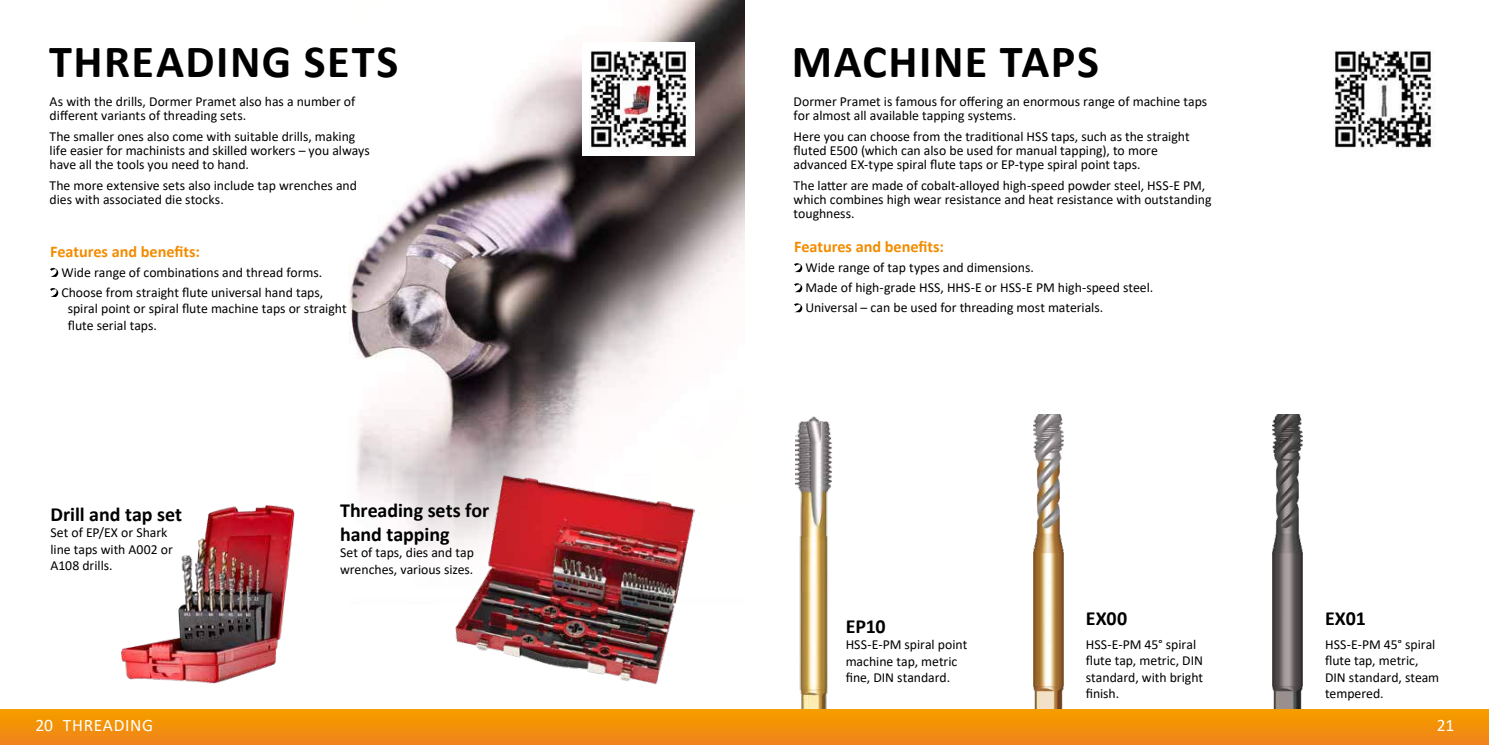
<style>
.page{position:relative;width:1489px;height:745px;background:#fff}
.page>*{position:absolute;margin:0;border:0;box-sizing:border-box;transform-origin:0 0}
.t1{font:700 46.25px "Calibri";letter-spacing:.03em;color:#000}
.t2{font:700 20px/24px "Calibri";letter-spacing:-.005em;color:#000}
.t3{font:17.5px "Calibri";letter-spacing:.04em;color:#fff}
.t4{font:700 16.25px "Calibri";letter-spacing:-.005em;color:#f28c00}
.t5{font:13.75px/16.5px "Calibri";color:#000}
</style>
<div class="page">
<img style="left:795px;top:416px;width:37px;height:293px">
<img style="left:1033px;top:414px;width:30px;height:295px">
<img style="left:1272px;top:414px;width:30px;height:295px">
<img style="left:349px;top:0;width:395px;height:547px">
<img style="left:582px;top:43px;width:112px;height:112px">
<img style="left:1333px;top:50px;width:101px;height:98px">
<img style="left:121px;top:505px;width:174px;height:179px">
<img style="left:456px;top:459px;width:238px;height:226px">
<svg style="left:50px;top:268px;width:8px;height:9px"></svg>
<svg style="left:50px;top:288px;width:8px;height:9px"></svg>
<svg style="left:794px;top:263px;width:8px;height:9px"></svg>
<svg style="left:794px;top:283px;width:8px;height:9px"></svg>
<svg style="left:794px;top:303px;width:8px;height:9px"></svg>
<svg style="left:0;top:709px;width:1488px;height:35px;background:#f2900a"></svg>
<h1 class="t1" style="left:49px;top:29px;width:351px">THREADING SETS</h1>
<h1 class="t1" style="left:791px;top:29px;width:308px">MACHINE TAPS</h1>
<p class="t5" style="left:50px;top:94px;width:307px;line-height:14px">As with the drills, Dormer Pramet also has a number of different variants of threading sets.</p>
<p class="t5" style="left:50px;top:129px;width:322px;line-height:14px">The smaller ones also come with suitable drills, making life easier for machinists and skilled workers – you always have all the tools you need to hand.</p>
<p class="t5" style="left:50px;top:178px;width:309px;line-height:14px">The more extensive sets also include tap wrenches and dies with associated die stocks.</p>
<p class="t4" style="left:50px;top:240px;width:151px">Features and benefits:</p>
<p class="t5" style="left:61px;top:262px;width:263px;line-height:20px">Wide range of combinations and thread forms.<br>Choose from straight flute universal hand taps,</p>
<p class="t5" style="left:68px;top:300px;width:280px">spiral point or spiral flute machine taps or straight flute serial taps.</p>
<h2 class="t2" style="left:50px;top:501px;width:133px">Drill and tap set</h2>
<p class="t5" style="left:50px;top:523px;width:124px">Set of EP/EX or Shark line taps with A002 or<br>A108 drills.</p>
<h2 class="t2" style="left:340px;top:497px;width:151px">Threading sets for hand tapping</h2>
<p class="t5" style="left:340px;top:543px;width:135px">Set of taps, dies and tap wrenches, various sizes.</p>
<p class="t5" style="left:793px;top:94px;width:415px;line-height:14px">Dormer Pramet is famous for offering an enormous range of machine taps for almost all available tapping systems.</p>
<p class="t5" style="left:793px;top:129px;width:397px;line-height:14px">Here you can choose from the traditional HSS taps, such as the straight fluted E500 (which can also be used for manual tapping), to more advanced EX-type spiral flute taps or EP-type spiral point taps.</p>
<p class="t5" style="left:793px;top:178px;width:419px;line-height:14px">The latter are made of cobalt-alloyed high-speed powder steel, HSS-E PM, which combines high wear resistance and heat resistance with outstanding toughness.</p>
<p class="t4" style="left:794px;top:235px;width:151px">Features and benefits:</p>
<p class="t5" style="left:805px;top:257px;width:349px;line-height:20px">Wide range of tap types and dimensions.<br>Made of high-grade HSS, HHS-E or HSS-E PM high-speed steel.<br>Universal – can be used for threading most materials.</p>
<h2 class="t2" style="left:845px;top:613px;width:41px">EP10</h2>
<p class="t5" style="left:845px;top:635px;width:123px">HSS-E-PM spiral point machine tap, metric fine, DIN standard.</p>
<h2 class="t2" style="left:1085px;top:606px;width:43px">EX00</h2>
<p class="t5" style="left:1085px;top:635px;width:119px">HSS-E-PM 45° spiral flute tap, metric, DIN standard, with bright finish.</p>
<h2 class="t2" style="left:1324px;top:606px;width:42px">EX01</h2>
<p class="t5" style="left:1324px;top:635px;width:116px">HSS-E-PM 45° spiral flute tap, metric,<br>DIN standard, steam tempered.</p>
<p class="t3" style="left:35px;top:712px;width:119px">20 THREADING</p>
<p class="t3" style="left:1436px;top:712px;width:19px">21</p>
</div>
